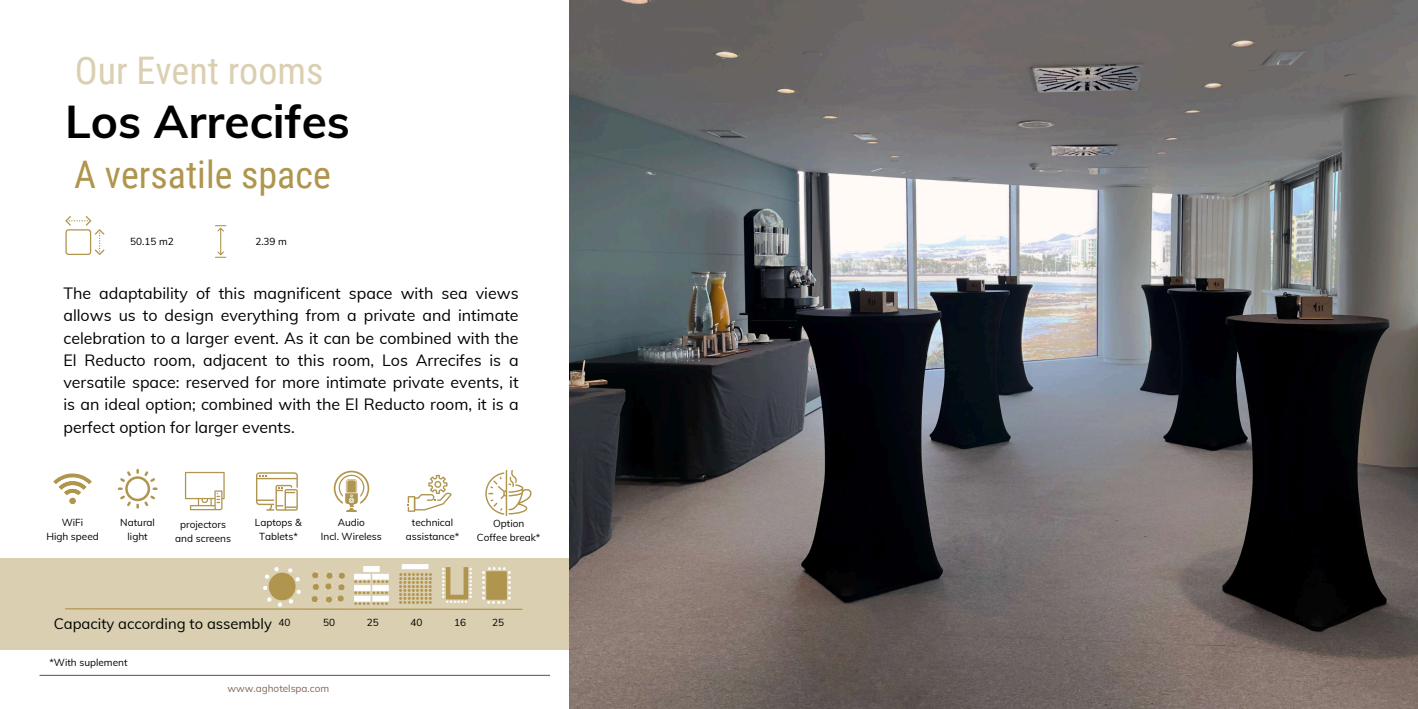
<style>
.page{position:relative;width:1418px;height:709px;background:#fff}
.page>*{position:absolute;margin:0;border:0;box-sizing:border-box;transform-origin:0 0}
.t1{font:700 46px "Muli";color:#000}
.t2{font:38px "Roboto Condensed";color:#af954d}
.t3{font:38px "Roboto Condensed";color:#dbcfb2}
.t4{font:16px/22.2px "Muli";color:#000;text-align:justify}
.t5{font:14.8px "Muli";color:#000}
.t6{font:10px/13.8px "Muli";color:#000;text-align:center}
.t7{font:10px "Muli";color:#826758}
</style>
<div class="page">
<div style="left:0;top:559px;width:569px;height:91px;background:#dbcfb2"></div>
<img style="left:569px;top:0;width:848px;height:709px">
<hr style="left:40px;top:674px;width:510px;height:2px;background:#826758">
<svg style="left:65px;top:216px;width:39px;height:39px"></svg>
<svg style="left:215px;top:225px;width:11px;height:33px"></svg>
<svg style="left:65px;top:608px;width:458px;height:2px"></svg>
<img style="left:263px;top:568px;width:37px;height:38px">
<img style="left:311px;top:571px;width:33px;height:32px">
<img style="left:354px;top:566px;width:35px;height:38px">
<img style="left:399px;top:564px;width:32px;height:39px">
<img style="left:442px;top:568px;width:29px;height:34px">
<img style="left:482px;top:567px;width:29px;height:36px">
<svg style="left:407px;top:475px;width:44px;height:36px"></svg>
<svg style="left:53px;top:473px;width:39px;height:31px"></svg>
<div style="left:69px;top:498px;width:7px;height:6px;background:#af954d;border-radius:50%"></div>
<svg style="left:118px;top:469px;width:39px;height:39px"></svg>
<svg style="left:185px;top:472px;width:39px;height:38px"></svg>
<svg style="left:334px;top:470px;width:35px;height:42px"></svg>
<svg style="left:485px;top:470px;width:47px;height:46px"></svg>
<svg style="left:256px;top:472px;width:42px;height:38px"></svg>
<h2 class="t3" style="left:75px;top:49px;width:250px">Our Event rooms</h2>
<h1 class="t1" style="left:65px;top:92px;width:286px">Los Arrecifes</h1>
<h2 class="t2" style="left:74px;top:152px;width:258px">A versatile space</h2>
<p class="t6" style="left:130px;top:234px;width:45px">50.15 m2</p>
<p class="t6" style="left:255px;top:234px;width:33px">2.39 m</p>
<p class="t4" style="left:63px;top:282px;width:456px">The adaptability of this magnificent space with sea views allows us to design everything from a private and intimate celebration to a larger event. As it can be combined with the El Reducto room, adjacent to this room, Los Arrecifes is a versatile space: reserved for more intimate private events, it is an ideal option; combined with the El Reducto room, it is a perfect option for larger events.</p>
<p class="t6" style="left:46px;top:515px;width:54px">WiFi<br>High speed</p>
<p class="t6" style="left:120px;top:515px;width:36px">Natural light</p>
<p class="t6" style="left:175px;top:517px;width:57px">projectors and screens</p>
<p class="t6" style="left:321px;top:515px;width:62px">Audio<br>Incl. Wireless</p>
<p class="t6" style="left:477px;top:516px;width:65px">Option<br>Coffee break*</p>
<p class="t6" style="left:406px;top:515px;width:55px">technical assistance*</p>
<p class="t6" style="left:255px;top:515px;width:48px">Laptops &amp;<br>Tablets*</p>
<p class="t5" style="left:54px;top:614px;width:220px">Capacity according to assembly</p>
<p class="t6" style="left:278px;top:615px;width:13px">40</p>
<p class="t6" style="left:323px;top:615px;width:13px">50</p>
<p class="t6" style="left:367px;top:615px;width:13px">25</p>
<p class="t6" style="left:410px;top:615px;width:13px">40</p>
<p class="t6" style="left:454px;top:615px;width:13px">16</p>
<p class="t6" style="left:492px;top:615px;width:13px">25</p>
<p class="t6" style="left:49px;top:655px;width:80px">*With suplement</p>
<p class="t7" style="left:227px;top:682px;width:104px">www.aghotelspa.com</p>
</div>
